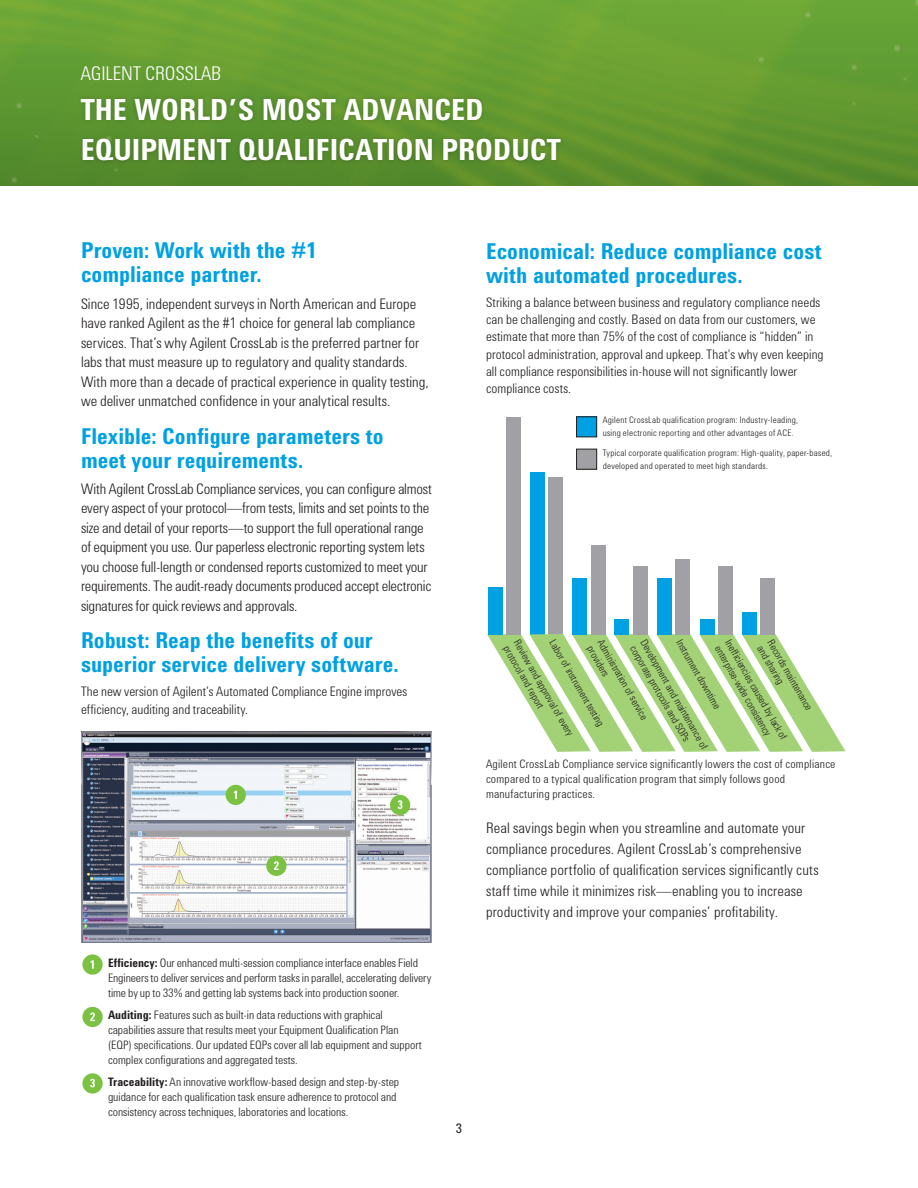
<style>
.page{position:relative;width:918px;height:1188px;background:#fff}
.page>*{position:absolute;margin:0;border:0;box-sizing:border-box;transform-origin:0 0}
.Headline_new{font:700 30px/40.5px "Agilent Condensed CFF";color:#fff}
.Heading_1{font:700 22.5px/24px "Agilent Condensed CFF";color:#00a1e3}
.Eyebrow_new{font:300 19.5px "Agilent Condensed CFF";color:#fff}
.Subhead{font:300 15px/19.5px "Agilent Condensed CFF";color:#231f20}
.Subhead-2{font:300 13.5px/17.2px "Agilent Condensed CFF";letter-spacing:.005em;color:#231f20}
.Body_copy{font:13.5px "Agilent Condensed CFF";color:#231f20}
.Subhead-3{font:300 12px/15px "Agilent Condensed CFF";color:#231f20}
.Subhead-4{font:300 12px/15px "Agilent Condensed CFF";letter-spacing:.02em;color:#231f20}
.Headline{font:300 10.5px/11.9px "Agilent Condensed CFF";color:#231f20}
.Subhead-5{font:300 9.15px/13.2px "Agilent Condensed CFF";letter-spacing:.03em;color:#231f20}
.s1{font-weight:700}
</style>
<div class="page">
<img style="left:0;top:0;width:918px;height:185px">
<div style="left:76px;top:93px;width:490px;height:73px;background:#231f20;opacity:.25"></div>
<img style="left:81px;top:731px;width:351px;height:212px">
<div style="left:488px;top:587px;width:15px;height:47px;background:#00a1e3"></div>
<div style="left:506px;top:417px;width:15px;height:217px;background:#a1a1a5"></div>
<div style="left:530px;top:472px;width:15px;height:162px;background:#00a1e3"></div>
<div style="left:548px;top:477px;width:15px;height:157px;background:#a1a1a5"></div>
<div style="left:572px;top:578px;width:15px;height:56px;background:#00a1e3"></div>
<div style="left:591px;top:545px;width:15px;height:89px;background:#a1a1a5"></div>
<div style="left:614px;top:619px;width:15px;height:15px;background:#00a1e3"></div>
<div style="left:633px;top:566px;width:15px;height:68px;background:#a1a1a5"></div>
<div style="left:657px;top:578px;width:15px;height:56px;background:#00a1e3"></div>
<div style="left:675px;top:559px;width:15px;height:75px;background:#a1a1a5"></div>
<div style="left:700px;top:619px;width:15px;height:15px;background:#00a1e3"></div>
<div style="left:718px;top:566px;width:15px;height:68px;background:#a1a1a5"></div>
<svg style="left:487px;top:634px;width:359px;height:118px"></svg>
<div style="left:742px;top:612px;width:15px;height:22px;background:#00a1e3"></div>
<div style="left:761px;top:578px;width:14px;height:56px;background:#a1a1a5"></div>
<div style="left:577px;top:449px;width:20px;height:20px;background:#a1a1a5"></div>
<div style="left:576px;top:449px;width:21px;height:21px;border:1px solid #231f20"></div>
<div style="left:577px;top:417px;width:20px;height:20px;background:#00a1e3"></div>
<div style="left:576px;top:416px;width:21px;height:21px;border:1px solid #231f20"></div>
<div style="left:82px;top:954px;width:21px;height:21px;background:#7bc142;border-radius:50%"></div>
<svg style="left:91px;top:960px;width:3px;height:9px"></svg>
<div style="left:226px;top:785px;width:20px;height:20px;background:#7bc142;border-radius:50%"></div>
<svg style="left:234px;top:791px;width:3px;height:8px"></svg>
<div style="left:82px;top:1007px;width:21px;height:20px;background:#7bc142;border-radius:50%"></div>
<svg style="left:90px;top:1013px;width:5px;height:8px"></svg>
<div style="left:266px;top:856px;width:21px;height:20px;background:#7bc142;border-radius:50%"></div>
<svg style="left:274px;top:861px;width:5px;height:9px"></svg>
<div style="left:82px;top:1073px;width:21px;height:21px;background:#7bc142;border-radius:50%"></div>
<svg style="left:90px;top:1079px;width:5px;height:8px"></svg>
<div style="left:390px;top:795px;width:20px;height:20px;background:#7bc142;border-radius:50%"></div>
<svg style="left:398px;top:800px;width:4px;height:9px"></svg>
<p class="Eyebrow_new" style="left:81px;top:59px;width:142px">AGILENT CROSSLAB</p>
<p class="Headline_new" style="left:81px;top:88px;width:482px">THE WORLD’S MOST ADVANCED<br>EQUIPMENT QUALIFICATION PRODUCT</p>
<p class="Heading_1" style="left:81px;top:238px;width:237px">Proven: Work with the #1 compliance partner.</p>
<p class="Subhead" style="left:81px;top:292px;width:349px">Since 1995, independent surveys in North American and Europe have ranked Agilent as the #1 choice for general lab compliance services. That’s why Agilent CrossLab is the preferred partner for labs that must measure up to regulatory and quality standards.<br>With more than a decade of practical experience in quality testing, we deliver unmatched confidence in your analytical results.</p>
<p class="Heading_1" style="left:81px;top:423px;width:304px">Flexible: Configure parameters to meet your requirements.</p>
<p class="Subhead" style="left:81px;top:478px;width:352px">With Agilent CrossLab Compliance services, you can configure almost every aspect of your protocol—from tests, limits and set points to the size and detail of your reports—to support the full operational range of equipment you use. Our paperless electronic reporting system lets you choose full-length or condensed reports customized to meet your requirements. The audit-ready documents produced accept electronic signatures for quick reviews and approvals.</p>
<p class="Heading_1" style="left:81px;top:628px;width:319px">Robust: Reap the benefits of our superior service delivery software.</p>
<p class="Subhead-2" style="left:81px;top:682px;width:328px">The new version of Agilent’s Automated Compliance Engine improves efficiency, auditing and traceability.</p>
<p class="Subhead-3" style="left:108px;top:955px;width:325px"><span class="s1">Efficiency:</span> Our enhanced multi-session compliance interface enables Field<br>Engineers to deliver services and perform tasks in parallel, accelerating delivery time by up to 33% and getting lab systems back into production sooner.</p>
<p class="Subhead-3" style="left:108px;top:1006px;width:315px"><span class="s1">Auditing:</span> Features such as built-in data reductions with graphical capabilities assure that results meet your Equipment Qualification Plan (EQP) specifications. Our updated EQPs cover all lab equipment and support complex configurations and aggregated tests.</p>
<p class="Subhead-3" style="left:108px;top:1073px;width:293px"><span class="s1">Traceability:</span> An innovative workflow-based design and step-by-step guidance for each qualification task ensure adherence to protocol and consistency across techniques, laboratories and locations.</p>
<p class="Heading_1" style="left:486px;top:238px;width:337px">Economical: Reduce compliance cost with automated procedures.</p>
<p class="Subhead-2" style="left:486px;top:292px;width:339px">Striking a balance between business and regulatory compliance needs can be challenging and costly. Based on data from our customers, we estimate that more than 75% of the cost of compliance is “hidden” in protocol administration, approval and upkeep. That’s why even keeping all compliance responsibilities in-house will not significantly lower compliance costs.</p>
<p class="Subhead-5" style="left:603px;top:413px;width:197px">Agilent CrossLab qualification program: Industry-leading, using electronic reporting and other advantages of ACE.</p>
<p class="Subhead-5" style="left:603px;top:445px;width:231px">Typical corporate qualification program: High-quality, paper-based, developed and operated to meet high standards.</p>
<p class="Headline" style="left:606px;top:637px;width:92px;rotate:60deg">Administration of service providers</p>
<p class="Headline" style="left:522px;top:637px;width:111px;rotate:60deg">Review and approval of every protocol and report</p>
<p class="Headline" style="left:558px;top:637px;width:100px;rotate:60deg">Labor of instrument testing</p>
<p class="Headline" style="left:649px;top:637px;width:126px;rotate:60deg">Development and maintenance of corporate protocols and SOPs</p>
<p class="Headline" style="left:685px;top:637px;width:80px;rotate:60deg">Instrument downtime</p>
<p class="Headline" style="left:734px;top:637px;width:115px;rotate:60deg">Inefficiencies caused by lack of enterprise-wide consistency</p>
<p class="Headline" style="left:776px;top:637px;width:81px;rotate:60deg">Records maintenance and sharing</p>
<p class="Subhead-4" style="left:486px;top:756px;width:351px">Agilent CrossLab Compliance service significantly lowers the cost of compliance compared to a typical qualification program that simply follows good manufacturing practices.</p>
<p class="Subhead" style="left:486px;top:816px;width:334px;line-height:21px">Real savings begin when you streamline and automate your compliance procedures. Agilent CrossLab’s comprehensive compliance portfolio of qualification services significantly cuts staff time while it minimizes risk—enabling you to increase productivity and improve your companies’ profitability.</p>
<p class="Body_copy" style="left:456px;top:1118px;width:8px">3</p>
</div>
